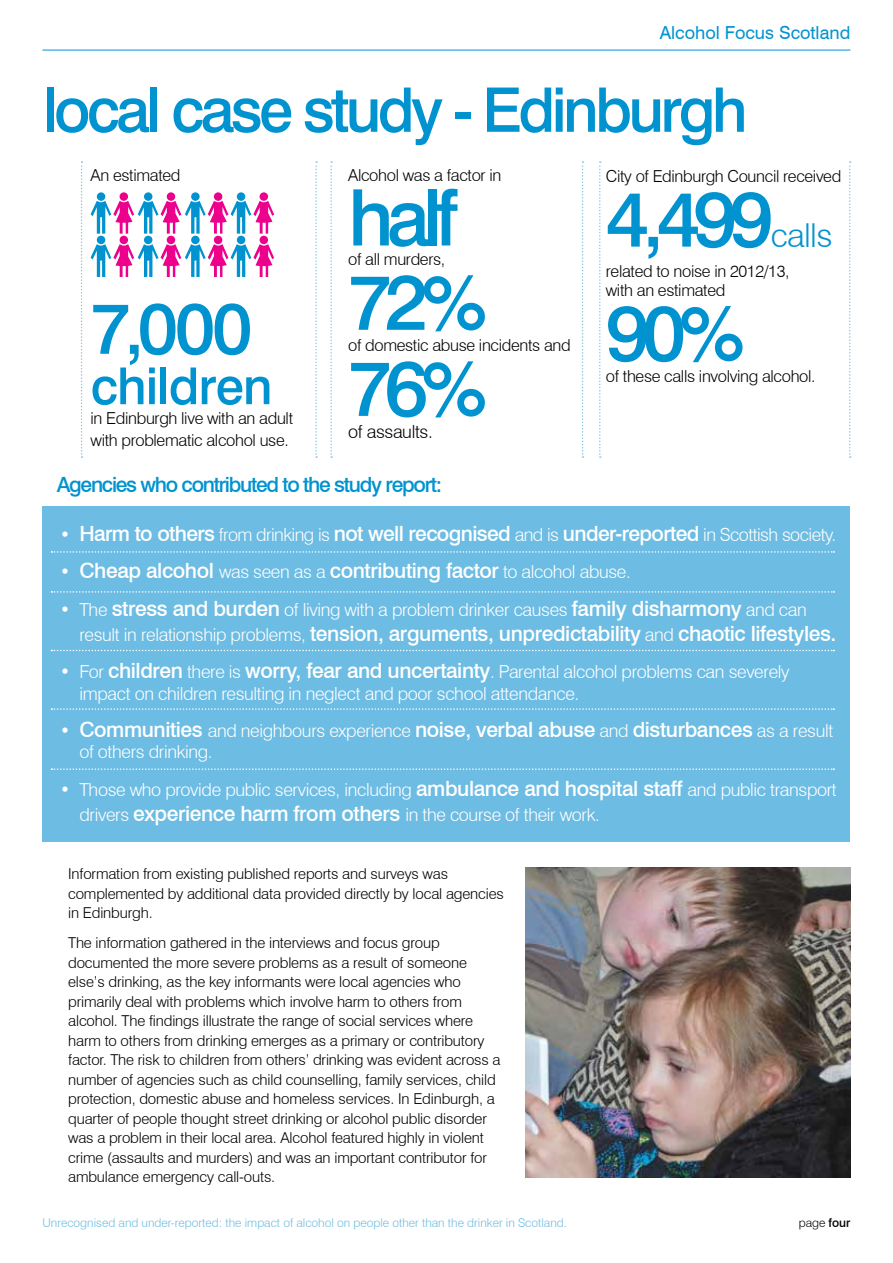
<style>
.page{position:relative;width:893px;height:1263px;background:#fff}
.page>*{position:absolute;margin:0;border:0;box-sizing:border-box;transform-origin:0 0}
.t1{font:500 78px "Swiss 721 BT";letter-spacing:-.09em;color:#0093d0}
.t2{font:500 72px "Swiss 721 BT";color:#0093d0}
.t3{font:500 61.5px "Swiss 721 BT";letter-spacing:-.06em;color:#0093d0}
.t4{font:500 51px "Swiss 721 BT";letter-spacing:-.02em;color:#0093d0}
.t5{font:300 33px "Swiss 721 BT";letter-spacing:-.02em;color:#0093d0}
.t6{font:500 21px "Swiss 721 BT";letter-spacing:-.02em;color:#fff}
.t7{font:500 21px "Swiss 721 BT";letter-spacing:-.06em;color:#0093d0}
.t8{font:300 18px/21.6px "Swiss 721 BT";letter-spacing:-.02em;color:#fff}
.t9{font:18px "Swiss 721 BT";color:#0093d0}
.t10{font:300 18px "Swiss 721 BT";letter-spacing:-.02em;color:#000}
.t11{font:300 16.5px/21.6px "Swiss 721 BT";letter-spacing:-.02em;color:#000}
.t12{font:300 15px/19.5px "Swiss 721 BT";letter-spacing:-.01em;color:#000}
.t13{font:300 12px "Swiss 721 BT";color:#6dbce3}
.t14{font:300 12px "Swiss 721 BT";color:#000}
.s1{font-weight:300;font-size:18px}
.s2{font-weight:500;font-size:21px}
.s3{font-weight:500}
</style>
<div class="page">
<svg style="left:81px;top:161px;width:2px;height:297px"></svg>
<svg style="left:849px;top:161px;width:2px;height:297px"></svg>
<svg style="left:330px;top:161px;width:2px;height:297px"></svg>
<svg style="left:315px;top:161px;width:2px;height:297px"></svg>
<svg style="left:582px;top:161px;width:1px;height:297px"></svg>
<svg style="left:599px;top:161px;width:2px;height:297px"></svg>
<div style="left:97px;top:236px;width:8px;height:8px;background:#0093d0;border-radius:50%"></div>
<div style="left:120px;top:236px;width:8px;height:8px;background:#ec008c;border-radius:50%"></div>
<div style="left:144px;top:236px;width:8px;height:8px;background:#0093d0;border-radius:50%"></div>
<div style="left:167px;top:236px;width:8px;height:8px;background:#ec008c;border-radius:50%"></div>
<div style="left:191px;top:236px;width:9px;height:8px;background:#0093d0;border-radius:50%"></div>
<div style="left:214px;top:236px;width:8px;height:8px;background:#ec008c;border-radius:50%"></div>
<div style="left:237px;top:236px;width:8px;height:8px;background:#0093d0;border-radius:50%"></div>
<div style="left:260px;top:236px;width:8px;height:8px;background:#ec008c;border-radius:50%"></div>
<svg style="left:91px;top:244px;width:183px;height:33px"></svg>
<div style="left:97px;top:192px;width:8px;height:9px;background:#0093d0;border-radius:50%"></div>
<div style="left:120px;top:192px;width:8px;height:9px;background:#ec008c;border-radius:50%"></div>
<div style="left:144px;top:192px;width:8px;height:9px;background:#0093d0;border-radius:50%"></div>
<div style="left:167px;top:192px;width:8px;height:9px;background:#ec008c;border-radius:50%"></div>
<div style="left:191px;top:192px;width:9px;height:9px;background:#0093d0;border-radius:50%"></div>
<div style="left:214px;top:192px;width:8px;height:9px;background:#ec008c;border-radius:50%"></div>
<div style="left:237px;top:192px;width:8px;height:9px;background:#0093d0;border-radius:50%"></div>
<div style="left:260px;top:192px;width:8px;height:9px;background:#ec008c;border-radius:50%"></div>
<svg style="left:91px;top:201px;width:183px;height:33px"></svg>
<img style="left:525px;top:868px;width:325px;height:310px">
<div style="left:42px;top:506px;width:808px;height:335px;background:#6dbce3"></div>
<svg style="left:51px;top:551px;width:783px;height:2px"></svg>
<svg style="left:51px;top:768px;width:783px;height:2px"></svg>
<svg style="left:51px;top:708px;width:783px;height:2px"></svg>
<svg style="left:51px;top:650px;width:783px;height:1px"></svg>
<svg style="left:51px;top:591px;width:783px;height:2px"></svg>
<hr style="left:42px;top:50px;width:808px;height:1px;background:#0093d0">
<p class="t9" style="left:660px;top:22px;width:192px">Alcohol Focus Scotland</p>
<h3 class="t3" style="left:42px;top:73px;width:707px">local case study - Edinburgh</h3>
<p class="t11" style="left:91px;top:164px;width:91px">An estimated</p>
<p class="t11" style="left:348px;top:164px;width:155px">Alcohol was a factor in</p>
<h1 class="t1" style="left:348px;top:170px;width:111px">half</h1>
<p class="t11" style="left:348px;top:248px;width:99px">of all murders,</p>
<h1 class="t1" style="left:348px;top:255px;width:141px">72%</h1>
<p class="t11" style="left:348px;top:335px;width:224px">of domestic abuse incidents and</p>
<p class="t11" style="left:606px;top:165px;width:237px">City of Edinburgh Council received</p>
<h1 class="t1" style="left:606px;top:171px;width:169px">4,499</h1>
<h3 class="t5" style="left:771px;top:215px;width:63px">calls</h3>
<p class="t11" style="left:606px;top:261px;width:185px;line-height:19.5px">related to noise in 2012/13, with an estimated</p>
<h1 class="t1" style="left:606px;top:285px;width:141px">90%</h1>
<p class="t11" style="left:606px;top:365px;width:211px">of these calls involving alcohol.</p>
<h2 class="t2" style="left:91px;top:284px;width:163px">7,000</h2>
<h3 class="t4" style="left:91px;top:355px;width:183px">children</h3>
<p class="t11" style="left:91px;top:407px;width:204px">in Edinburgh live with an adult with problematic alcohol use.</p>
<h1 class="t1" style="left:348px;top:341px;width:141px">76%</h1>
<p class="t10" style="left:348px;top:420px;width:86px">of assaults.</p>
<h3 class="t7" style="left:57px;top:472px;width:387px">Agencies who contributed to the study report:</h3>
<h3 class="t6" style="left:60px;top:521px;width:778px"><span class="s1">•</span> Harm to others <span class="s1">from drinking is</span> not well recognised <span class="s1">and is</span> under-reported <span class="s1">in Scottish society.</span></h3>
<h3 class="t6" style="left:60px;top:558px;width:572px"><span class="s1">•</span> Cheap alcohol <span class="s1">was seen as a</span> contributing factor <span class="s1">to alcohol abuse.</span></h3>
<p class="t8" style="left:60px;top:598px;width:748px">• The <span class="s2">stress and burden</span> of living with a problem drinker causes <span class="s2">family disharmony</span> and can</p>
<h3 class="t6" style="left:79px;top:621px;width:758px"><span class="s1">result in relationship problems,</span> tension, arguments, unpredictability <span class="s1">and</span> chaotic lifestyles.</h3>
<p class="t8" style="left:79px;top:661px;width:712px;text-indent:-19px">• For <span class="s2">children</span> there is <span class="s2">worry, fear and uncertainty</span>. Parental alcohol problems can severely impact on children resulting in neglect and poor school attendance.</p>
<h3 class="t6" style="left:60px;top:717px;width:775px"><span class="s1">•</span> Communities <span class="s1">and neighbours experience</span> noise, verbal abuse <span class="s1">and</span> disturbances <span class="s1">as a result</span></h3>
<p class="t8" style="left:79px;top:741px;width:135px">of others drinking.</p>
<p class="t8" style="left:79px;top:776px;width:759px;line-height:25.2px;text-indent:-19px">• Those who provide public services, including <span class="s2">ambulance and hospital staff</span> and public transport drivers <span class="s2">experience harm from others</span> in the course of their work.</p>
<p class="t12" style="left:68px;top:864px;width:437px">Information from existing published reports and surveys was complemented by additional data provided directly by local agencies in Edinburgh.</p>
<p class="t12" style="left:68px;top:933px;width:434px">The information gathered in the interviews and focus group documented the more severe problems as a result of someone else’s drinking, as the key informants were local agencies who primarily deal with problems which involve harm to others from alcohol. The findings illustrate the range of social services where harm to others from drinking emerges as a primary or contributory factor. The risk to children from others’ drinking was evident across a number of agencies such as child counselling, family services, child protection, domestic abuse and homeless services. In Edinburgh, a quarter of people thought street drinking or alcohol public disorder was a problem in their local area. Alcohol featured highly in violent crime (assaults and murders) and was an important contributor for ambulance emergency call-outs.</p>
<p class="t13" style="left:43px;top:1215px;width:526px">Unrecognised and under-reported: the impact of alcohol on people other than the drinker in Scotland.</p>
<p class="t14" style="left:799px;top:1215px;width:53px">page <span class="s3">four</span></p>
</div>
